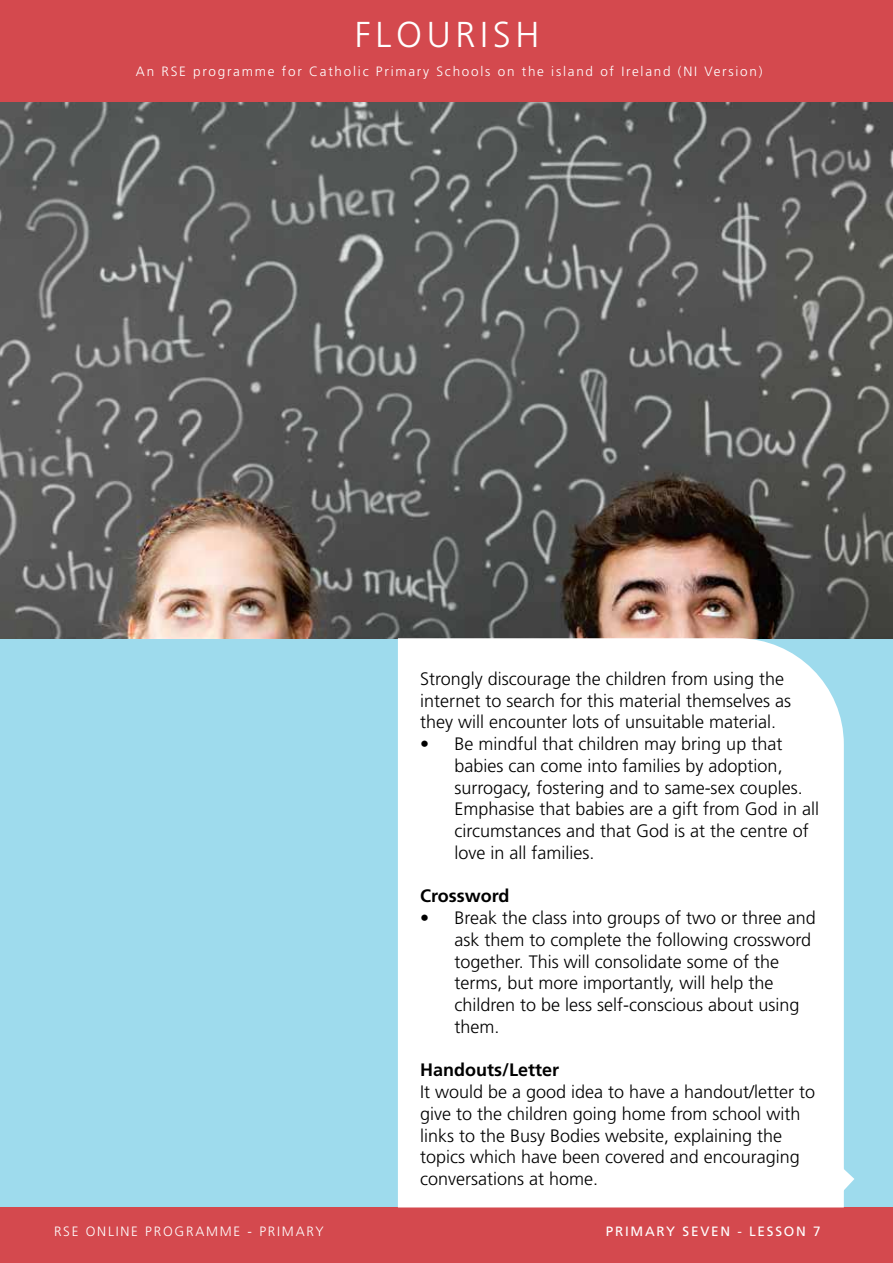
<style>
.page{position:relative;width:893px;height:1263px;background:#fff}
.page>*{position:absolute;margin:0;border:0;box-sizing:border-box;transform-origin:0 0}
.t1{font:300 36px "Frutiger LT Std";letter-spacing:.13em;color:#fff}
.t2{font:300 18px/21.8px "Frutiger LT Std";color:#000}
.t3{font:700 18px "Frutiger LT Std";color:#000}
.t4{font:300 13.5px "Frutiger LT Std";letter-spacing:.13em;color:#fff}
.t5{font:13.5px "Frutiger LT Std";letter-spacing:.13em;color:#fff}
</style>
<div class="page">
<div style="left:0;top:0;width:893px;height:1208px;background:#9edbed"></div>
<div style="left:0;top:0;width:893px;height:102px;background:#d4494e"></div>
<div style="left:0;top:1207px;width:893px;height:56px;background:#d4494e"></div>
<img style="left:0;top:102px;width:892px;height:536px">
<div style="left:398px;top:638px;width:446px;height:569px;background:#fff"></div>
<svg style="left:831px;top:1168px;width:23px;height:23px"></svg>
<h1 class="t1" style="left:355px;top:14px;width:186px">FLOURISH</h1>
<p class="t4" style="left:136px;top:64px;width:628px">An RSE programme for Catholic Primary Schools on the island of Ireland (NI Version)</p>
<p class="t2" style="left:420px;top:668px;width:372px">Strongly discourage the children from using the internet to search for this material themselves as they will encounter lots of unsuitable material.</p>
<p class="t2" style="left:455px;top:733px;width:366px;text-indent:-35px">• Be mindful that children may bring up that babies can come into families by adoption, surrogacy, fostering and to same-sex couples.<br>Emphasise that babies are a gift from God in all circumstances and that God is at the centre of love in all families.</p>
<p class="t3" style="left:420px;top:885px;width:91px">Crossword</p>
<p class="t2" style="left:455px;top:907px;width:363px;text-indent:-35px">• Break the class into groups of two or three and ask them to complete the following crossword together. This will consolidate some of the terms, but more importantly, will help the children to be less self-conscious about using them.</p>
<p class="t3" style="left:420px;top:1059px;width:141px">Handouts/Letter</p>
<p class="t2" style="left:420px;top:1081px;width:397px">It would be a good idea to have a handout/letter to give to the children going home from school with links to the Busy Bodies website, explaining the topics which have been covered and encouraging conversations at home.</p>
<p class="t4" style="left:54px;top:1223px;width:271px">RSE ONLINE PROGRAMME - PRIMARY</p>
<p class="t5" style="left:606px;top:1223px;width:216px">PRIMARY SEVEN - LESSON 7</p>
</div>
